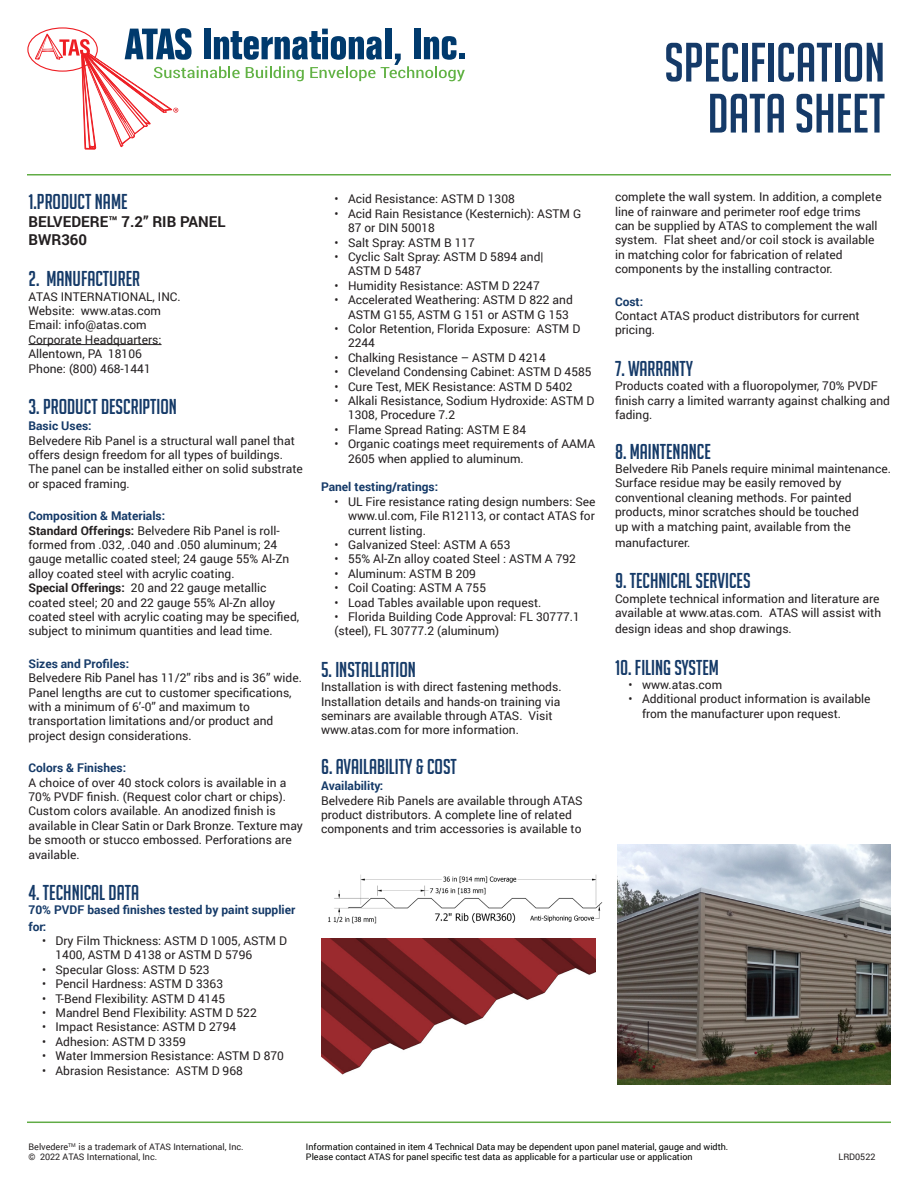
<style>
.page{position:relative;width:918px;height:1188px;background:#fff}
.page>*{position:absolute;margin:0;border:0;box-sizing:border-box;transform-origin:0 0}
.t1{font:54px "Big Noodle Titling";color:#153a68}
.t2{font:21px "Big Noodle Titling";color:#153a68}
.t3{font:700 15px "Roboto";color:#231f20}
.t4{font:12px/14.4px "Roboto";color:#231f20}
.t5{font:700 12px/16.2px "Roboto";color:#153a68}
.t6{font:9px/10.8px "Roboto";color:#040503}
.t7{font:9px "Roboto";color:#231f20}
.s1{font-weight:700}
</style>
<div class="page">
<svg style="left:28px;top:28px;width:69px;height:43px"></svg>
<svg style="left:35px;top:28px;width:430px;height:122px"></svg>
<hr style="left:27px;top:174px;width:864px;height:2px;background:#61ac45">
<hr style="left:28px;top:344px;width:134px;height:1px;background:#231f20">
<img style="left:328px;top:874px;width:275px;height:50px">
<hr style="left:27px;top:1122px;width:864px;height:1px;background:#61ac45">
<img style="left:617px;top:845px;width:274px;height:240px">
<img style="left:322px;top:939px;width:274px;height:136px">
<p class="t1" style="left:664px;top:33px;width:222px">SPECIFICATION</p>
<p class="t1" style="left:708px;top:84px;width:179px">DATA SHEET</p>
<p class="t2" style="left:28px;top:190px;width:101px">1.PRODUCT NAME</p>
<p class="t3" style="left:28px;top:211px;width:199px">BELVEDERE™ 7.2” RIB PANEL</p>
<p class="t3" style="left:28px;top:229px;width:60px">BWR360</p>
<p class="t2" style="left:28px;top:267px;width:113px">2. MANUFACTURER</p>
<p class="t4" style="left:28px;top:289px;width:154px">ATAS INTERNATIONAL, INC.</p>
<p class="t4" style="left:28px;top:303px;width:134px">Website: www.atas.com</p>
<p class="t4" style="left:28px;top:317px;width:120px">Email: info@atas.com</p>
<p class="t4" style="left:28px;top:332px;width:135px">Corporate Headquarters:</p>
<p class="t4" style="left:28px;top:346px;width:115px">Allentown, PA 18106</p>
<p class="t4" style="left:28px;top:361px;width:124px">Phone: (800) 468-1441</p>
<p class="t2" style="left:28px;top:395px;width:150px">3. PRODUCT DESCRIPTION</p>
<p class="t5" style="left:28px;top:417px;width:65px">Basic Uses:</p>
<p class="t4" style="left:28px;top:433px;width:276px">Belvedere Rib Panel is a structural wall panel that offers design freedom for all types of buildings.<br>The panel can be installed either on solid substrate or spaced framing.</p>
<p class="t5" style="left:28px;top:507px;width:138px">Composition &amp; Materials:</p>
<p class="t4" style="left:28px;top:523px;width:262px"><span class="s1">Standard Offerings:</span> Belvedere Rib Panel is roll&shy;formed from .032, .040 and .050 aluminum; 24 gauge metallic coated steel; 24 gauge 55% Al-Zn alloy coated steel with acrylic coating.</p>
<p class="t4" style="left:28px;top:580px;width:272px"><span class="s1">Special Offerings:</span> 20 and 22 gauge metallic coated steel; 20 and 22 gauge 55% Al-Zn alloy coated steel with acrylic coating may be specified, subject to minimum quantities and lead time.</p>
<p class="t5" style="left:28px;top:655px;width:102px">Sizes and Profiles:</p>
<p class="t4" style="left:28px;top:670px;width:275px">Belvedere Rib Panel has 11/2” ribs and is 36” wide.<br>Panel lengths are cut to customer specifications, with a minimum of 6’-0” and maximum to transportation limitations and/or product and project design considerations.</p>
<p class="t5" style="left:28px;top:759px;width:99px">Colors &amp; Finishes:</p>
<p class="t4" style="left:28px;top:775px;width:276px">A choice of over 40 stock colors is available in a 70% PVDF finish. (Request color chart or chips).<br>Custom colors available. An anodized finish is available in Clear Satin or Dark Bronze. Texture may be smooth or stucco embossed. Perforations are available.</p>
<p class="t2" style="left:28px;top:881px;width:112px">4. TECHNICAL DATA</p>
<p class="t5" style="left:28px;top:901px;width:268px">70% PVDF based finishes tested by paint supplier for:</p>
<p class="t4" style="left:56px;top:933px;width:233px;text-indent:-14px">• Dry Film Thickness: ASTM D 1005, ASTM D<br>1400, ASTM D 4138 or ASTM D 5796</p>
<p class="t4" style="left:42px;top:962px;width:169px">• Specular Gloss: ASTM D 523</p>
<p class="t4" style="left:42px;top:976px;width:183px">• Pencil Hardness: ASTM D 3363</p>
<p class="t4" style="left:42px;top:991px;width:185px">• T-Bend Flexibility: ASTM D 4145</p>
<p class="t4" style="left:42px;top:1005px;width:216px">• Mandrel Bend Flexibility: ASTM D 522</p>
<p class="t4" style="left:42px;top:1019px;width:196px">• Impact Resistance: ASTM D 2794</p>
<p class="t4" style="left:42px;top:1034px;width:145px">• Adhesion: ASTM D 3359</p>
<p class="t4" style="left:42px;top:1048px;width:244px">• Water Immersion Resistance: ASTM D 870</p>
<p class="t4" style="left:42px;top:1063px;width:202px">• Abrasion Resistance: ASTM D 968</p>
<p class="t4" style="left:334px;top:191px;width:182px">• Acid Resistance: ASTM D 1308</p>
<p class="t4" style="left:348px;top:206px;width:235px;text-indent:-14px">• Acid Rain Resistance (Kesternich): ASTM G<br>87 or DIN 50018</p>
<p class="t4" style="left:334px;top:235px;width:142px">• Salt Spray: ASTM B 117</p>
<p class="t4" style="left:348px;top:249px;width:197px;text-indent:-14px">• Cyclic Salt Spray: ASTM D 5894 and|<br>ASTM D 5487</p>
<p class="t4" style="left:334px;top:278px;width:207px">• Humidity Resistance: ASTM D 2247</p>
<p class="t4" style="left:348px;top:292px;width:226px;text-indent:-14px">• Accelerated Weathering: ASTM D 822 and<br>ASTM G155, ASTM G 151 or ASTM G 153</p>
<p class="t4" style="left:348px;top:321px;width:234px;text-indent:-14px">• Color Retention, Florida Exposure: ASTM D<br>2244</p>
<p class="t4" style="left:334px;top:350px;width:213px">• Chalking Resistance – ASTM D 4214</p>
<p class="t4" style="left:334px;top:364px;width:259px">• Cleveland Condensing Cabinet: ASTM D 4585</p>
<p class="t4" style="left:334px;top:379px;width:240px">• Cure Test, MEK Resistance: ASTM D 5402</p>
<p class="t4" style="left:348px;top:393px;width:248px;text-indent:-14px">• Alkali Resistance, Sodium Hydroxide: ASTM D<br>1308, Procedure 7.2</p>
<p class="t4" style="left:334px;top:422px;width:193px">• Flame Spread Rating: ASTM E 84</p>
<p class="t4" style="left:348px;top:436px;width:249px;text-indent:-14px">• Organic coatings meet requirements of AAMA<br>2605 when applied to aluminum.</p>
<p class="t5" style="left:321px;top:479px;width:119px">Panel testing/ratings:</p>
<p class="t4" style="left:348px;top:494px;width:249px;text-align:justify;text-indent:-14px">• UL Fire resistance rating design numbers: See www.ul.com, File R12113, or contact ATAS for current listing.</p>
<p class="t4" style="left:334px;top:537px;width:177px">• Galvanized Steel: ASTM A 653</p>
<p class="t4" style="left:334px;top:551px;width:243px">• 55% Al-Zn alloy coated Steel : ASTM A 792</p>
<p class="t4" style="left:334px;top:566px;width:143px">• Aluminum: ASTM B 209</p>
<p class="t4" style="left:334px;top:580px;width:153px">• Coil Coating: ASTM A 755</p>
<p class="t4" style="left:334px;top:595px;width:208px">• Load Tables available upon request.</p>
<p class="t4" style="left:334px;top:609px;width:247px">• Florida Building Code Approval: FL 30777.1 (steel), FL 30777.2 (aluminum)</p>
<p class="t2" style="left:321px;top:658px;width:96px">5. INSTALLATION</p>
<p class="t4" style="left:321px;top:679px;width:242px">Installation is with direct fastening methods.<br>Installation details and hands-on training via seminars are available through ATAS. Visit www.atas.com for more information.</p>
<p class="t2" style="left:321px;top:755px;width:137px">6. AVAILABILITY &amp; COST</p>
<p class="t5" style="left:321px;top:777px;width:64px">Availability:</p>
<p class="t4" style="left:321px;top:793px;width:263px">Belvedere Rib Panels are available through ATAS product distributors. A complete line of related components and trim accessories is available to</p>
<p class="t4" style="left:615px;top:189px;width:268px">complete the wall system. In addition, a complete line of rainware and perimeter roof edge trims can be supplied by ATAS to complement the wall system. Flat sheet and/or coil stock is available in matching color for fabrication of related components by the installing contractor.</p>
<p class="t5" style="left:615px;top:293px;width:30px">Cost:</p>
<p class="t4" style="left:615px;top:308px;width:246px">Contact ATAS product distributors for current pricing.</p>
<p class="t2" style="left:615px;top:357px;width:80px">7. WARRANTY</p>
<p class="t4" style="left:615px;top:378px;width:277px">Products coated with a fluoropolymer, 70% PVDF finish carry a limited warranty against chalking and fading.</p>
<p class="t2" style="left:615px;top:440px;width:97px">8. MAINTENANCE</p>
<p class="t4" style="left:615px;top:461px;width:278px">Belvedere Rib Panels require minimal maintenance.<br>Surface residue may be easily removed by conventional cleaning methods. For painted products, minor scratches should be touched<br>up with a matching paint, available from the</p>
<p class="t4" style="left:615px;top:535px;width:77px">manufacturer.</p>
<p class="t2" style="left:615px;top:569px;width:137px">9. TECHNICAL SERVICES</p>
<p class="t4" style="left:615px;top:591px;width:268px">Complete technical information and literature are available at www.atas.com. ATAS will assist with</p>
<p class="t4" style="left:615px;top:621px;width:178px">design ideas and shop drawings.</p>
<p class="t2" style="left:615px;top:656px;width:106px">10. FILING SYSTEM</p>
<p class="t4" style="left:628px;top:677px;width:95px">• www.atas.com</p>
<p class="t4" style="left:642px;top:691px;width:230px;text-indent:-14px">• Additional product information is available from the manufacturer upon request.</p>
<p class="t7" style="left:28px;top:1140px;width:217px">Belvedere<sup>TM</sup> is a trademark of ATAS International, Inc.</p>
<p class="t7" style="left:28px;top:1151px;width:130px">© 2022 ATAS International, Inc.</p>
<p class="t7" style="left:838px;top:1151px;width:39px">LRD0522</p>
<p class="t6" style="left:306px;top:1141px;width:424px">Information contained in item 4 Technical Data may be dependent upon panel material, gauge and width.<br>Please contact ATAS for panel specific test data as applicable for a particular use or application</p>
</div>
